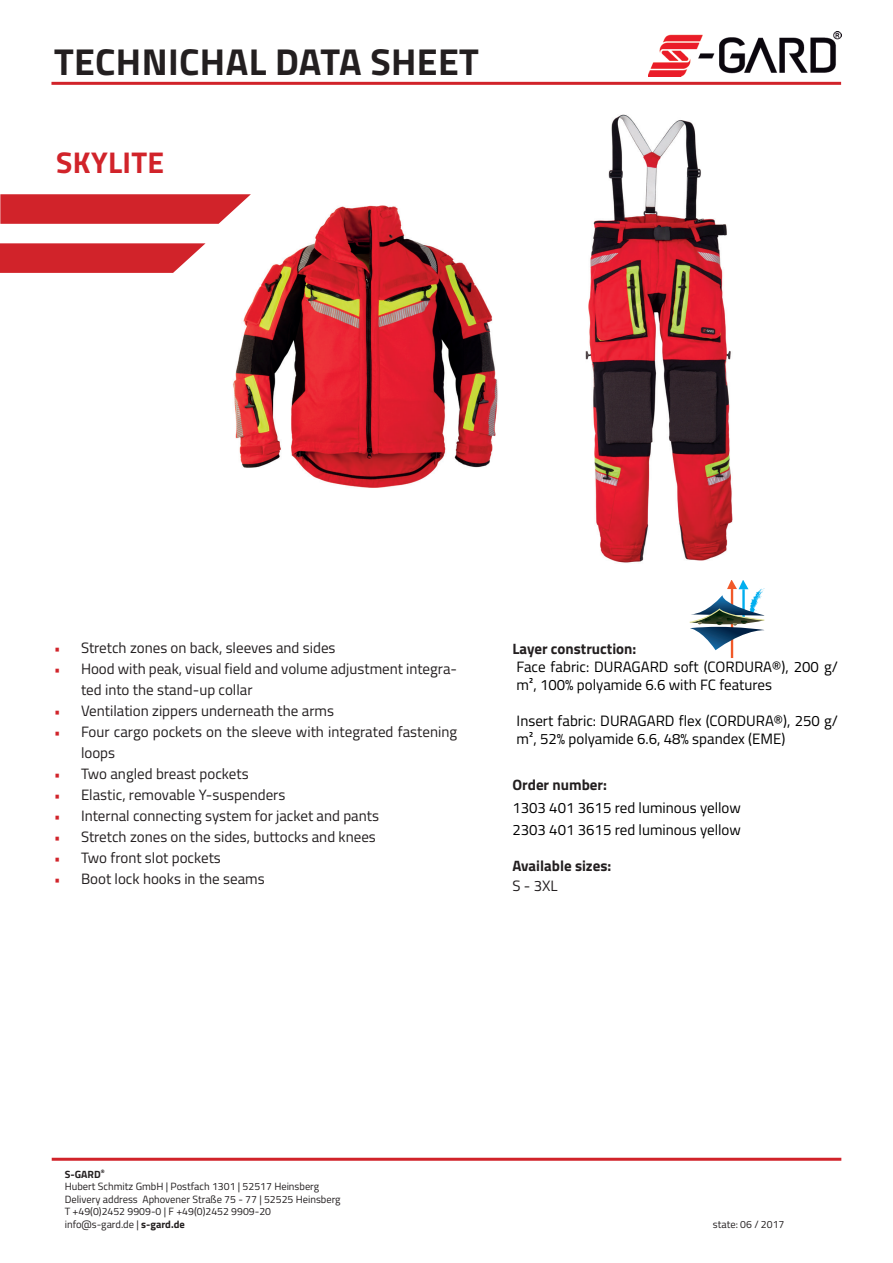
<style>
.page{position:relative;width:893px;height:1263px;background:#fff}
.page>*{position:absolute;margin:0;border:0;box-sizing:border-box;transform-origin:0 0}
.t1{font:700 37.5px "Titillium";letter-spacing:.01em;color:#231f20}
.t2{font:700 30px "Titillium";letter-spacing:.01em;color:#d1232a}
.t3{font:15px/21px "Titillium";color:#231f20}
.t4{font:15px/18px "Titillium";color:#000}
.t5{font:700 15px "Titillium";color:#231f20}
.t6{font:10.5px/12.6px "Titillium";color:#231f20}
.s1{font-size:13.5px;color:#d1232a}
.s2{font-weight:700}
</style>
<div class="page">
<img style="left:233px;top:205px;width:265px;height:283px">
<svg style="left:0;top:194px;width:251px;height:30px;background:#d4343b"></svg>
<hr style="left:51px;top:82px;width:790px;height:3px;background:#d1232a">
<img style="left:648px;top:32px;width:193px;height:45px">
<svg style="left:0;top:243px;width:206px;height:30px;background:#d5373e"></svg>
<hr style="left:731px;top:589px;width:2px;height:69px;background:#f15929">
<svg style="left:689px;top:580px;width:76px;height:70px"></svg>
<hr style="left:52px;top:1158px;width:789px;height:3px;background:#d1232a">
<img style="left:585px;top:114px;width:148px;height:449px">
<h1 class="t1" style="left:54px;top:33px;width:426px">TECHNICHAL DATA SHEET</h1>
<h2 class="t2" style="left:56px;top:139px;width:109px">SKYLITE</h2>
<p class="t3" style="left:54px;top:637px;width:283px"><span class="s1">•</span> Stretch zones on back, sleeves and sides</p>
<p class="t3" style="left:81px;top:658px;width:378px;text-indent:-27px"><span class="s1">•</span> Hood with peak, visual field and volume adjustment integra&shy;ted into the stand-up collar</p>
<p class="t3" style="left:54px;top:700px;width:282px"><span class="s1">•</span> Ventilation zippers underneath the arms</p>
<p class="t3" style="left:81px;top:721px;width:378px;text-indent:-27px"><span class="s1">•</span> Four cargo pockets on the sleeve with integrated fastening loops</p>
<p class="t3" style="left:54px;top:763px;width:196px"><span class="s1">•</span> Two angled breast pockets</p>
<p class="t3" style="left:54px;top:784px;width:233px"><span class="s1">•</span> Elastic, removable Y-suspenders</p>
<p class="t3" style="left:54px;top:805px;width:327px"><span class="s1">•</span> Internal connecting system for jacket and pants</p>
<p class="t3" style="left:54px;top:826px;width:323px"><span class="s1">•</span> Stretch zones on the sides, buttocks and knees</p>
<p class="t3" style="left:54px;top:847px;width:168px"><span class="s1">•</span> Two front slot pockets</p>
<p class="t3" style="left:54px;top:868px;width:212px"><span class="s1">•</span> Boot lock hooks in the seams</p>
<p class="t5" style="left:512px;top:637px;width:126px">Layer construction:</p>
<p class="t4" style="left:517px;top:657px;width:323px">Face fabric: DURAGARD soft (CORDURA®), 200 g/ m², 100% polyamide 6.6 with FC features</p>
<p class="t4" style="left:517px;top:711px;width:323px">Insert fabric: DURAGARD flex (CORDURA®), 250 g/ m², 52% polyamide 6.6, 48% spandex (EME)</p>
<p class="t5" style="left:512px;top:773px;width:96px">Order number:</p>
<p class="t4" style="left:512px;top:795px;width:230px;line-height:22.5px">1303 401 3615 red luminous yellow<br>2303 401 3615 red luminous yellow</p>
<p class="t5" style="left:512px;top:854px;width:100px">Available sizes:</p>
<p class="t3" style="left:512px;top:874px;width:47px">S - 3XL</p>
<p class="t6" style="left:65px;top:1167px;width:277px"><span class="s2">S-GARD</span><sup>®<br></sup>Hubert Schmitz GmbH | Postfach 1301 | 52517 Heinsberg Delivery address Aphovener Straße 75 - 77 | 52525 Heinsberg T +49(0)2452 9909-0 | F +49(0)2452 9909-20 info@s-gard.de | <span class="s2">s-gard.de</span></p>
<p class="t6" style="left:713px;top:1217px;width:73px">state: 06 / 2017</p>
</div>
